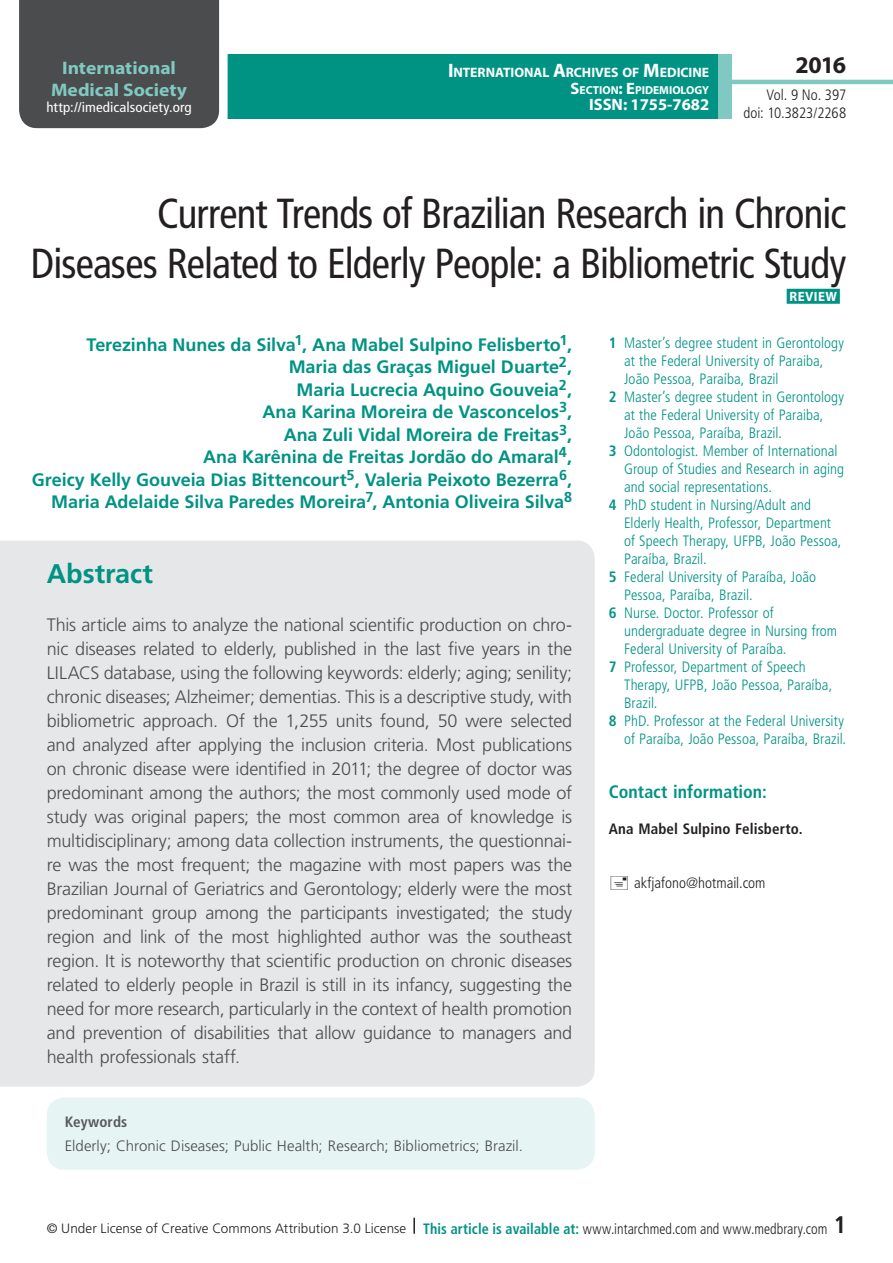
<style>
.page{position:relative;width:893px;height:1263px;background:#fff}
.page>*{position:absolute;margin:0;border:0;box-sizing:border-box;transform-origin:0 0}
.t1{font:condensed 42px/50.4px "Frutiger LT Std";letter-spacing:-.02em;color:#231f20;text-align:right}
.t2{font:700 27px "Frutiger LT Std";letter-spacing:-.005em;color:#009384}
.t3{font:700 24px "Myriad Pro";color:#231f20}
.t4{font:700 condensed 24px "Frutiger LT Std";color:#231f20}
.t5{font:700 18.15px/21.8px "Myriad Pro";color:#80c9c2;text-align:center;scale:1.07 1}
.t6{font:300 18px/24px "Frutiger LT Std";letter-spacing:-.01em;color:#4b4c4d;text-align:justify}
.t7{font:700 18px/22.5px "Frutiger LT Std";letter-spacing:-.005em;color:#009384;text-align:right}
.t8{font:700 condensed 18px "Frutiger LT Std";color:#009384}
.t9{font:700 16.5px "Myriad Pro";color:#fff}
.t10{font:300 condensed 15px "Frutiger LT Std";color:#009384}
.t11{font:300 15px "Frutiger LT Std";letter-spacing:.005em;color:#4b4c4d}
.t12{font:300 condensed 15px/18px "Frutiger LT Std";color:#231f20;text-align:right}
.t13{font:700 condensed 15px "Frutiger LT Std";letter-spacing:.01em;color:#231f20}
.t14{font:700 condensed 15px "Frutiger LT Std";letter-spacing:.005em;color:#57585a}
.t15{font:condensed 13.95px "Frutiger LT Std";letter-spacing:.005em;color:#fff;scale:1.07 1}
.t16{font:700 13.65px "Myriad Pro";letter-spacing:-.005em;color:#fff}
.t17{font:300 13.5px "Frutiger LT Std";letter-spacing:.005em;color:#231f20}
.t18{font:700 13.5px "Myriad Pro";letter-spacing:.03em;color:#fff}
.t19{font:700 11.55px "Myriad Pro";color:#fff}
.s1{font-size:19.5px}
.s2{font-size:16.5px}
.s3{font-weight:700}
.s4{font-weight:700;font-stretch:condensed;font-size:15px;color:#009384}
.s5{font-stretch:condensed;font-size:15px}
</style>
<div class="page">
<div style="left:23px;top:54px;width:762px;height:65px;background:#009384"></div>
<div style="left:19px;top:0;width:209px;height:129px;background:#4b4c4d"></div>
<div style="left:732px;top:36px;width:161px;height:94px;background:#fff"></div>
<hr style="left:730px;top:80px;width:163px;height:4px;background:#80c9c2">
<div style="left:718px;top:54px;width:14px;height:65px;background:#80c9c2"></div>
<svg style="left:413px;top:1218px;width:2px;height:16px"></svg>
<div style="left:0;top:541px;width:595px;height:546px;background:#e6e7e9"></div>
<div style="left:787px;top:289px;width:53px;height:15px;background:#009384"></div>
<div style="left:47px;top:1097px;width:548px;height:73px;background:#e6f4f3;border-radius:18px"></div>
<p class="t5" style="left:51px;top:56px;width:129px">International<br>Medical Society</p>
<p class="t15" style="left:46px;top:99px;width:137px">http://imedicalsociety.org</p>
<p class="t16" style="left:448px;top:64px;width:263px"><span class="s1">I</span>NTERNATIONAL <span class="s1">A</span>RCHIVES OF <span class="s1">M</span>EDICINE</p>
<p class="t19" style="left:571px;top:82px;width:140px"><span class="s2">S</span>ECTION<span class="s2">: E</span>PIDEMIOLOGY</p>
<p class="t9" style="left:589px;top:94px;width:122px">ISSN: 1755-7682</p>
<h3 class="t3" style="left:795px;top:49px;width:52px">2016</h3>
<p class="t12" style="left:743px;top:86px;width:104px">Vol. 9 No. 397 doi: 10.3823/2268</p>
<h1 class="t1" style="left:31px;top:188px;width:817px">Current Trends of Brazilian Research in Chronic<br>Diseases Related to Elderly People: a Bibliometric Study</h1>
<p class="t18" style="left:789px;top:287px;width:49px">REVIEW</p>
<p class="t7" style="left:32px;top:333px;width:542px">Terezinha Nunes da Silva<sup>1</sup>, Ana Mabel Sulpino Felisberto<sup>1</sup>,<br>Maria das Graças Miguel Duarte<sup>2</sup>,<br>Maria Lucrecia Aquino Gouveia<sup>2</sup>,<br>Ana Karina Moreira de Vasconcelos<sup>3</sup>,<br>Ana Zuli Vidal Moreira de Freitas<sup>3</sup>,<br>Ana Karênina de Freitas Jordão do Amaral<sup>4</sup>,<br>Greicy Kelly Gouveia Dias Bittencourt<sup>5</sup>, Valeria Peixoto Bezerra<sup>6</sup>, Maria Adelaide Silva Paredes Moreira<sup>7</sup>, Antonia Oliveira Silva<sup>8</sup></p>
<p class="t10" style="left:609px;top:335px;width:237px"><span class="s3">1</span> Master’s degree student in Gerontology</p>
<p class="t10" style="left:624px;top:353px;width:201px">at the Federal University of Paraiba,</p>
<p class="t10" style="left:624px;top:371px;width:156px">João Pessoa, Paraíba, Brazil</p>
<p class="t10" style="left:609px;top:389px;width:237px"><span class="s3">2</span> Master’s degree student in Gerontology</p>
<p class="t10" style="left:624px;top:407px;width:201px">at the Federal University of Paraiba,</p>
<p class="t10" style="left:624px;top:425px;width:160px">João Pessoa, Paraíba, Brazil.</p>
<p class="t10" style="left:609px;top:443px;width:230px"><span class="s3">3</span> Odontologist. Member of International</p>
<p class="t10" style="left:624px;top:461px;width:222px">Group of Studies and Research in aging</p>
<p class="t10" style="left:624px;top:479px;width:149px">and social representations.</p>
<p class="t10" style="left:609px;top:497px;width:204px"><span class="s3">4</span> PhD student in Nursing/Adult and</p>
<p class="t10" style="left:624px;top:515px;width:208px">Elderly Health, Professor, Department</p>
<p class="t10" style="left:624px;top:533px;width:219px">of Speech Therapy, UFPB, João Pessoa,</p>
<p class="t10" style="left:624px;top:551px;width:84px">Paraíba, Brazil.</p>
<p class="t10" style="left:609px;top:569px;width:209px"><span class="s3">5</span> Federal University of Paraíba, João</p>
<p class="t10" style="left:624px;top:587px;width:130px">Pessoa, Paraíba, Brazil.</p>
<p class="t10" style="left:609px;top:605px;width:166px"><span class="s3">6</span> Nurse. Doctor. Professor of</p>
<p class="t10" style="left:624px;top:623px;width:215px">undergraduate degree in Nursing from</p>
<p class="t10" style="left:624px;top:641px;width:164px">Federal University of Paraíba.</p>
<p class="t10" style="left:609px;top:659px;width:198px"><span class="s3">7</span> Professor, Department of Speech</p>
<p class="t10" style="left:624px;top:677px;width:210px">Therapy, UFPB, João Pessoa, Paraíba,</p>
<p class="t10" style="left:624px;top:695px;width:35px">Brazil.</p>
<p class="t10" style="left:609px;top:713px;width:237px"><span class="s3">8</span> PhD. Professor at the Federal University</p>
<p class="t10" style="left:624px;top:731px;width:224px">of Paraíba, João Pessoa, Paraíba, Brazil.</p>
<p class="t8" style="left:609px;top:781px;width:159px">Contact information:</p>
<p class="t13" style="left:609px;top:820px;width:195px">Ana Mabel Sulpino Felisberto.</p>
<p class="t12" style="left:634px;top:874px;width:133px">akfjafono@hotmail.com</p>
<h2 class="t2" style="left:47px;top:558px;width:108px">Abstract</h2>
<p class="t6" style="left:47px;top:613px;width:527px">This article aims to analyze the national scientific production on chro&shy;nic diseases related to elderly, published in the last five years in the LILACS database, using the following keywords: elderly; aging; senility; chronic diseases; Alzheimer; dementias. This is a descriptive study, with bibliometric approach. Of the 1,255 units found, 50 were selected and analyzed after applying the inclusion criteria. Most publications on chronic disease were identified in 2011; the degree of doctor was predominant among the authors; the most commonly used mode of study was original papers; the most common area of knowledge is multidisciplinary; among data collection instruments, the questionnai&shy;re was the most frequent; the magazine with most papers was the Brazilian Journal of Geriatrics and Gerontology; elderly were the most predominant group among the participants investigated; the study region and link of the most highlighted author was the southeast region. It is noteworthy that scientific production on chronic diseases related to elderly people in Brazil is still in its infancy, suggesting the need for more research, particularly in the context of health promotion and prevention of disabilities that allow guidance to managers and health professionals staff.</p>
<p class="t14" style="left:65px;top:1112px;width:64px">Keywords</p>
<p class="t11" style="left:65px;top:1137px;width:460px">Elderly; Chronic Diseases; Public Health; Research; Bibliometrics; Brazil.</p>
<p class="t17" style="left:47px;top:1220px;width:782px">© Under License of Creative Commons Attribution 3.0 License <span class="s4">This article is available at:</span> <span class="s5">www.intarchmed.com and www.medbrary.com</span></p>
<h3 class="t4" style="left:834px;top:1210px;width:14px">1</h3>
</div>
